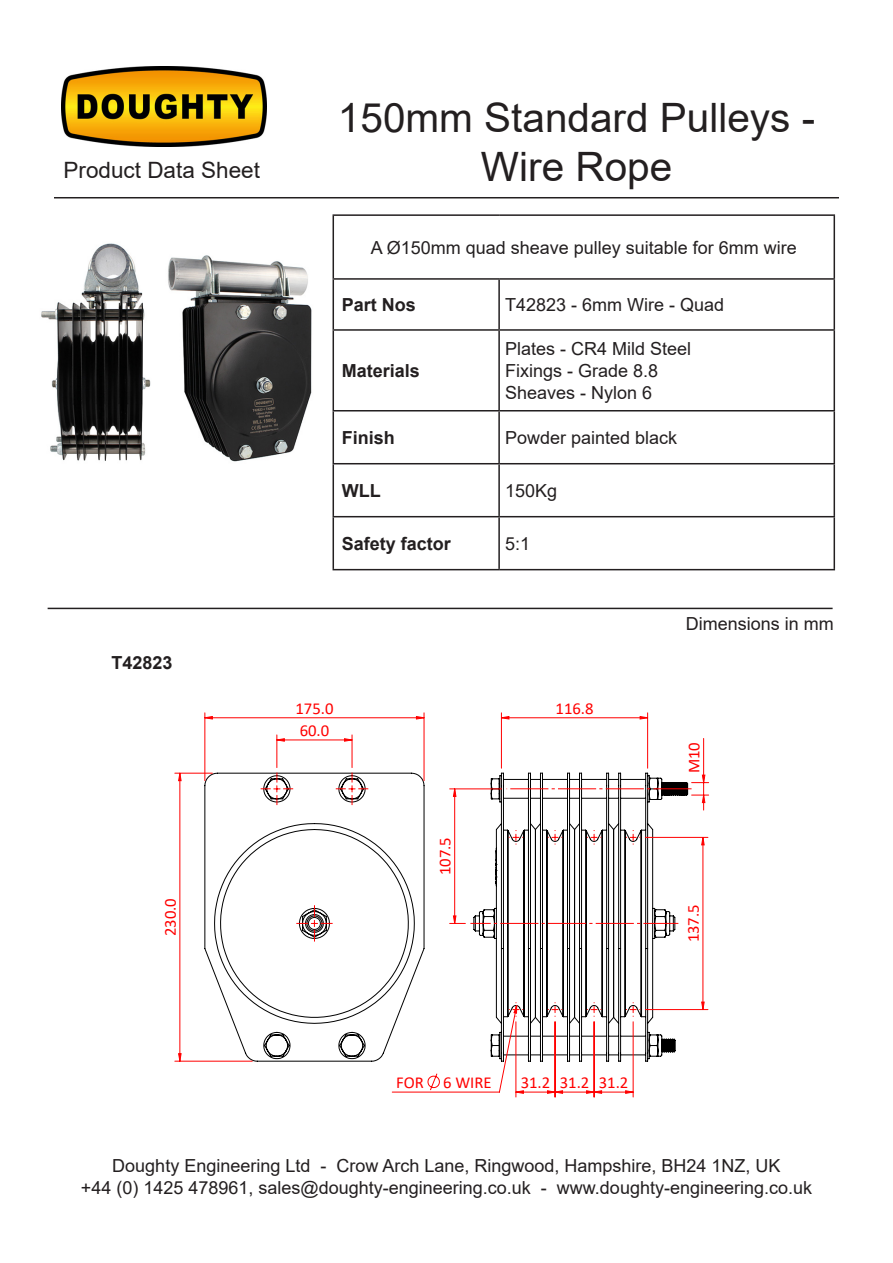
<style>
.page{position:relative;width:893px;height:1263px;background:#fff}
.page>*{position:absolute;margin:0;border:0;box-sizing:border-box;transform-origin:0 0}
.t1{font:40.5px/48.6px "Arial";color:#231f20;text-align:center}
.t2{font:22.5px "Arial";color:#231f20}
.t3{font:18px "Arial";color:#231f20}
.t4{font:700 18px "Arial";color:#231f20}
.t5{font:16.65px/22.2px "Calibri";color:#f00}
</style>
<div class="page">
<img style="left:62px;top:67px;width:205px;height:79px">
<hr style="left:54px;top:197px;width:785px;height:1px;background:#231f20">
<hr style="left:48px;top:608px;width:785px;height:1px;background:#231f20">
<img style="left:41px;top:243px;width:271px;height:219px">
<hr style="left:333px;top:214px;width:166px;height:2px;background:#231f20">
<hr style="left:333px;top:216px;width:1px;height:62px;background:#231f20">
<hr style="left:499px;top:214px;width:336px;height:2px;background:#231f20">
<hr style="left:833px;top:216px;width:2px;height:62px;background:#231f20">
<hr style="left:333px;top:278px;width:166px;height:2px;background:#231f20">
<hr style="left:333px;top:280px;width:1px;height:49px;background:#231f20">
<hr style="left:499px;top:278px;width:336px;height:2px;background:#231f20">
<hr style="left:498px;top:280px;width:2px;height:49px;background:#231f20">
<hr style="left:833px;top:280px;width:2px;height:49px;background:#231f20">
<hr style="left:333px;top:329px;width:166px;height:2px;background:#231f20">
<hr style="left:333px;top:331px;width:1px;height:79px;background:#231f20">
<hr style="left:499px;top:329px;width:336px;height:2px;background:#231f20">
<hr style="left:498px;top:331px;width:2px;height:79px;background:#231f20">
<hr style="left:833px;top:331px;width:2px;height:79px;background:#231f20">
<hr style="left:333px;top:410px;width:166px;height:1px;background:#231f20">
<hr style="left:333px;top:411px;width:1px;height:52px;background:#231f20">
<hr style="left:499px;top:410px;width:336px;height:1px;background:#231f20">
<hr style="left:498px;top:411px;width:2px;height:52px;background:#231f20">
<hr style="left:833px;top:411px;width:2px;height:52px;background:#231f20">
<hr style="left:333px;top:463px;width:166px;height:1px;background:#231f20">
<hr style="left:333px;top:464px;width:1px;height:52px;background:#231f20">
<hr style="left:499px;top:463px;width:336px;height:1px;background:#231f20">
<hr style="left:498px;top:464px;width:2px;height:52px;background:#231f20">
<hr style="left:833px;top:464px;width:2px;height:52px;background:#231f20">
<hr style="left:333px;top:516px;width:166px;height:1px;background:#231f20">
<hr style="left:333px;top:517px;width:1px;height:52px;background:#231f20">
<hr style="left:499px;top:516px;width:336px;height:1px;background:#231f20">
<hr style="left:498px;top:517px;width:2px;height:52px;background:#231f20">
<hr style="left:833px;top:517px;width:2px;height:52px;background:#231f20">
<hr style="left:333px;top:569px;width:166px;height:1px;background:#231f20">
<hr style="left:499px;top:569px;width:336px;height:1px;background:#231f20">
<svg style="left:204px;top:772px;width:221px;height:290px"></svg>
<svg style="left:500px;top:772px;width:189px;height:290px"></svg>
<svg style="left:261px;top:772px;width:32px;height:33px"></svg>
<svg style="left:336px;top:772px;width:32px;height:33px"></svg>
<svg style="left:296px;top:905px;width:37px;height:36px"></svg>
<hr style="left:153px;top:1201px;width:566px;height:1px;background:#c0c0c0">
<hr style="left:153px;top:695px;width:1px;height:415px;background:#c0c0c0">
<hr style="left:153px;top:695px;width:566px;height:1px;background:#c0c0c0">
<hr style="left:730px;top:695px;width:1px;height:415px;background:#c0c0c0">
<hr style="left:516px;top:1022px;width:1px;height:75px;background:#f00">
<hr style="left:555px;top:1022px;width:1px;height:75px;background:#f00">
<hr style="left:594px;top:1022px;width:1px;height:75px;background:#f00">
<hr style="left:633px;top:1022px;width:1px;height:75px;background:#f00">
<hr style="left:501px;top:713px;width:1px;height:55px;background:#f00">
<hr style="left:647px;top:713px;width:1px;height:55px;background:#f00">
<hr style="left:450px;top:788px;width:52px;height:1px;background:#f00">
<hr style="left:703px;top:738px;width:1px;height:45px;background:#f00">
<hr style="left:645px;top:1009px;width:63px;height:1px;background:#f00">
<hr style="left:645px;top:837px;width:63px;height:1px;background:#f00">
<hr style="left:175px;top:773px;width:37px;height:1px;background:#f00">
<hr style="left:175px;top:1061px;width:77px;height:1px;background:#f00">
<hr style="left:205px;top:713px;width:1px;height:68px;background:#f00">
<hr style="left:424px;top:713px;width:1px;height:68px;background:#f00">
<hr style="left:277px;top:735px;width:1px;height:33px;background:#f00">
<hr style="left:352px;top:735px;width:1px;height:33px;background:#f00">
<svg style="left:392px;top:1002px;width:248px;height:92px"></svg>
<svg style="left:501px;top:716px;width:147px;height:4px"></svg>
<svg style="left:453px;top:775px;width:252px;height:234px"></svg>
<svg style="left:178px;top:772px;width:4px;height:290px"></svg>
<svg style="left:204px;top:716px;width:221px;height:4px"></svg>
<svg style="left:276px;top:738px;width:77px;height:4px"></svg>
<p class="t2" style="left:64px;top:155px;width:198px">Product Data Sheet</p>
<p class="t4" style="left:112px;top:650px;width:63px">T42823</p>
<p class="t5" style="left:159px;top:936px;width:40px;rotate:-90deg">230.0</p>
<p class="t1" style="left:338px;top:93px;width:479px">150mm Standard Pulleys -<br>Wire Rope</p>
<p class="t3" style="left:371px;top:235px;width:428px">A Ø150mm quad sheave pulley suitable for 6mm wire</p>
<p class="t4" style="left:342px;top:292px;width:76px">Part Nos</p>
<p class="t3" style="left:505px;top:292px;width:221px">T42823 - 6mm Wire - Quad</p>
<p class="t4" style="left:342px;top:358px;width:80px">Materials</p>
<p class="t3" style="left:505px;top:337px;width:188px">Plates - CR4 Mild Steel</p>
<p class="t3" style="left:505px;top:358px;width:155px">Fixings - Grade 8.8</p>
<p class="t3" style="left:505px;top:380px;width:149px">Sheaves - Nylon 6</p>
<p class="t4" style="left:342px;top:425px;width:55px">Finish</p>
<p class="t3" style="left:505px;top:425px;width:174px">Powder painted black</p>
<p class="t4" style="left:342px;top:478px;width:40px">WLL</p>
<p class="t3" style="left:505px;top:478px;width:54px">150Kg</p>
<p class="t4" style="left:342px;top:531px;width:111px">Safety factor</p>
<p class="t3" style="left:505px;top:531px;width:27px">5:1</p>
<p class="t3" style="left:686px;top:611px;width:150px">Dimensions in mm</p>
<p class="t5" style="left:295px;top:696px;width:40px">175.0<br>60.0</p>
<p class="t5" style="left:433px;top:875px;width:40px;rotate:-90deg">107.5</p>
<p class="t5" style="left:555px;top:696px;width:40px">116.8</p>
<p class="t5" style="left:682px;top:773px;width:33px;rotate:-90deg">M10</p>
<p class="t5" style="left:682px;top:942px;width:40px;rotate:-90deg">137.5</p>
<p class="t5" style="left:396px;top:1070px;width:97px">FOR 6 WIRE</p>
<p class="t5" style="left:560px;top:1071px;width:31px">31.2</p>
<p class="t5" style="left:521px;top:1071px;width:31px">31.2</p>
<p class="t5" style="left:599px;top:1071px;width:31px">31.2</p>
<p class="t3" style="left:112px;top:1153px;width:670px">Doughty Engineering Ltd - Crow Arch Lane, Ringwood, Hampshire, BH24 1NZ, UK</p>
<p class="t3" style="left:81px;top:1175px;width:733px">+44 (0) 1425 478961, sales@doughty-engineering.co.uk - www.doughty-engineering.co.uk</p>
</div>
